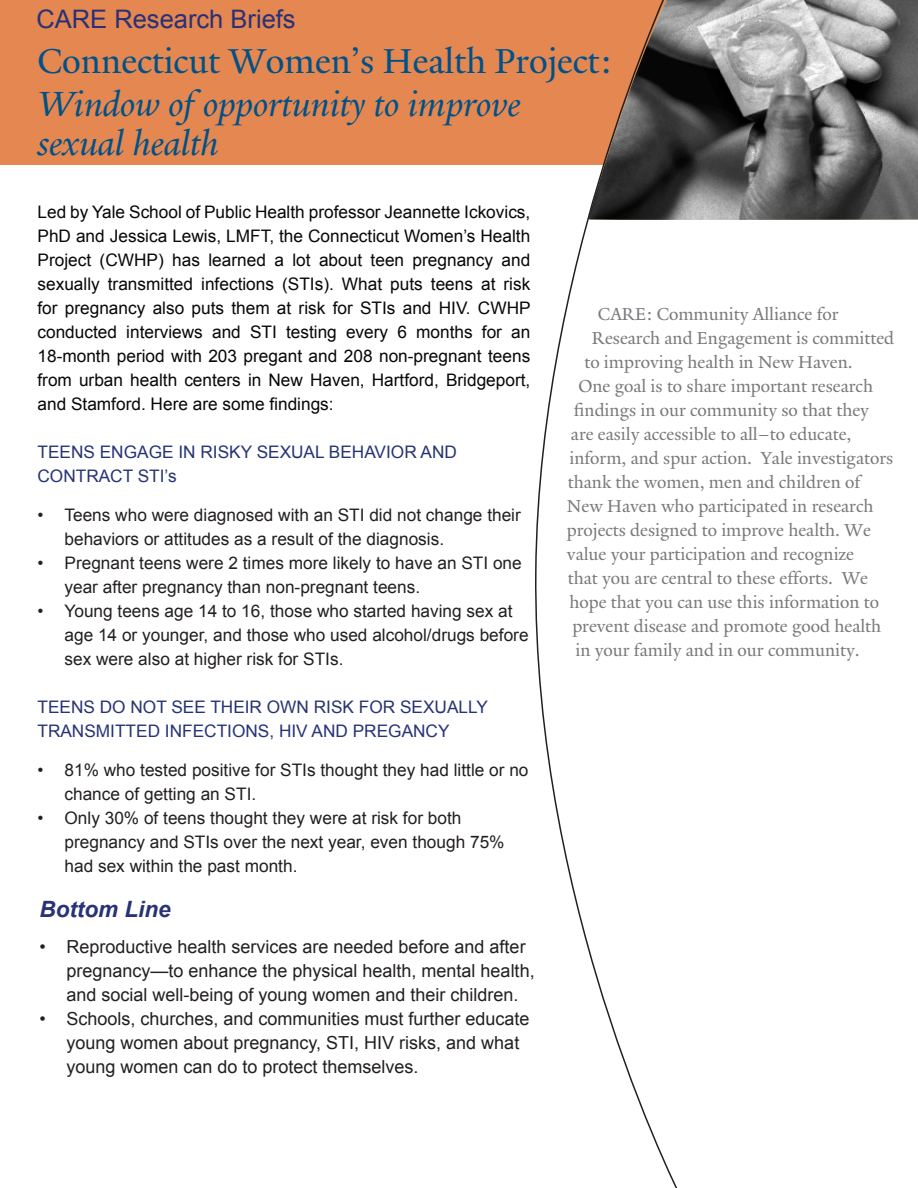
<style>
.page{position:relative;width:918px;height:1188px;background:#fff}
.page>*{position:absolute;margin:0;border:0;box-sizing:border-box;transform-origin:0 0}
.t1{font:italic 37.5px "Yale Design";color:#005187}
.t2{font:37.5px "Yale Design";color:#005187}
.t3{font:25.5px "Arial";color:#293175}
.t4{font:italic 700 22.5px "Arial";color:#273376}
.t5{font:18.75px "Yale Design";color:#78797c}
.t6{font:18px/24px "Arial";color:#231f20}
.t7{font:17.25px/24px "Arial";color:#231f20}
.t8{font:17.25px/24px "Arial";color:#060709;text-align:justify}
.t9{font:17.25px/24px "Arial";color:#273375}
</style>
<div class="page">
<div style="left:0;top:0;width:918px;height:164px;background:#e48751"></div>
<img style="left:690px;top:0;width:228px;height:220px">
<svg style="left:531px;top:0;width:159px;height:1188px"></svg>
<p class="t3" style="left:36px;top:2px;width:261px">CARE Research Briefs</p>
<p class="t2" style="left:37px;top:38px;width:576px">Connecticut Women’s Health Project:</p>
<p class="t1" style="left:37px;top:82px;width:485px">Window of opportunity to improve</p>
<p class="t1" style="left:37px;top:121px;width:183px">sexual health</p>
<p class="t8" style="left:37px;top:200px;width:495px">Led by Yale School of Public Health professor Jeannette Ickovics, PhD and Jessica Lewis, LMFT, the Connecticut Women’s Health Project (CWHP) has learned a lot about teen pregnancy and sexually transmitted infections (STIs). What puts teens at risk for pregnancy also puts them at risk for STIs and HIV. CWHP conducted interviews and STI testing every 6 months for an 18-month period with 203 pregant and 208 non-pregnant teens from urban health centers in New Haven, Hartford, Bridgeport, and Stamford. Here are some findings:</p>
<p class="t9" style="left:37px;top:440px;width:421px">TEENS ENGAGE IN RISKY SEXUAL BEHAVIOR AND<br>CONTRACT STI’s</p>
<p class="t7" style="left:64px;top:503px;width:458px">Teens who were diagnosed with an STI did not change their behaviors or attitudes as a result of the diagnosis.</p>
<p class="t7" style="left:64px;top:551px;width:459px">Pregnant teens were 2 times more likely to have an STI one year after pregnancy than non-pregnant teens.</p>
<p class="t7" style="left:64px;top:599px;width:466px">Young teens age 14 to 16, those who started having sex at age 14 or younger, and those who used alcohol/drugs before sex were also at higher risk for STIs.</p>
<p class="t9" style="left:37px;top:695px;width:452px">TEENS DO NOT SEE THEIR OWN RISK FOR SEXUALLY<br>TRANSMITTED INFECTIONS, HIV AND PREGANCY</p>
<p class="t7" style="left:64px;top:758px;width:466px">81% who tested positive for STIs thought they had little or no chance of getting an STI.</p>
<p class="t7" style="left:64px;top:806px;width:442px">Only 30% of teens thought they were at risk for both pregnancy and STIs over the next year, even though 75% had sex within the past month.</p>
<p class="t7" style="left:37px;top:503px;width:8px">•</p>
<p class="t7" style="left:37px;top:551px;width:8px">•</p>
<p class="t7" style="left:37px;top:599px;width:8px">•</p>
<p class="t7" style="left:37px;top:758px;width:8px">•</p>
<p class="t7" style="left:37px;top:806px;width:8px">•</p>
<p class="t4" style="left:39px;top:894px;width:133px">Bottom Line</p>
<p class="t6" style="left:66px;top:935px;width:470px">Reproductive health services are needed before and after pregnancy—to enhance the physical health, mental health, and social well-being of young women and their children.</p>
<p class="t6" style="left:66px;top:1007px;width:465px">Schools, churches, and communities must further educate young women about pregnancy, STI, HIV risks, and what young women can do to protect themselves.</p>
<p class="t6" style="left:39px;top:935px;width:8px">•</p>
<p class="t6" style="left:39px;top:1007px;width:8px">•</p>
<p class="t5" style="left:598px;top:303px;width:242px">CARE: Community Alliance for</p>
<p class="t5" style="left:592px;top:327px;width:304px">Research and Engagement is committed</p>
<p class="t5" style="left:584px;top:351px;width:270px">to improving health in New Haven.</p>
<p class="t5" style="left:578px;top:375px;width:296px">One goal is to share important research</p>
<p class="t5" style="left:574px;top:399px;width:297px">findings in our community so that they</p>
<p class="t5" style="left:571px;top:423px;width:282px">are easily accessible to all–to educate,</p>
<p class="t5" style="left:569px;top:447px;width:325px">inform, and spur action. Yale investigators</p>
<p class="t5" style="left:568px;top:471px;width:294px">thank the women, men and children of</p>
<p class="t5" style="left:567px;top:495px;width:308px">New Haven who participated in research</p>
<p class="t5" style="left:567px;top:519px;width:305px">projects designed to improve health. We</p>
<p class="t5" style="left:567px;top:543px;width:289px">value your participation and recognize</p>
<p class="t5" style="left:568px;top:567px;width:302px">that you are central to these efforts. We</p>
<p class="t5" style="left:569px;top:591px;width:311px">hope that you can use this information to</p>
<p class="t5" style="left:572px;top:615px;width:310px">prevent disease and promote good health</p>
<p class="t5" style="left:575px;top:639px;width:286px">in your family and in our community.</p>
</div>
